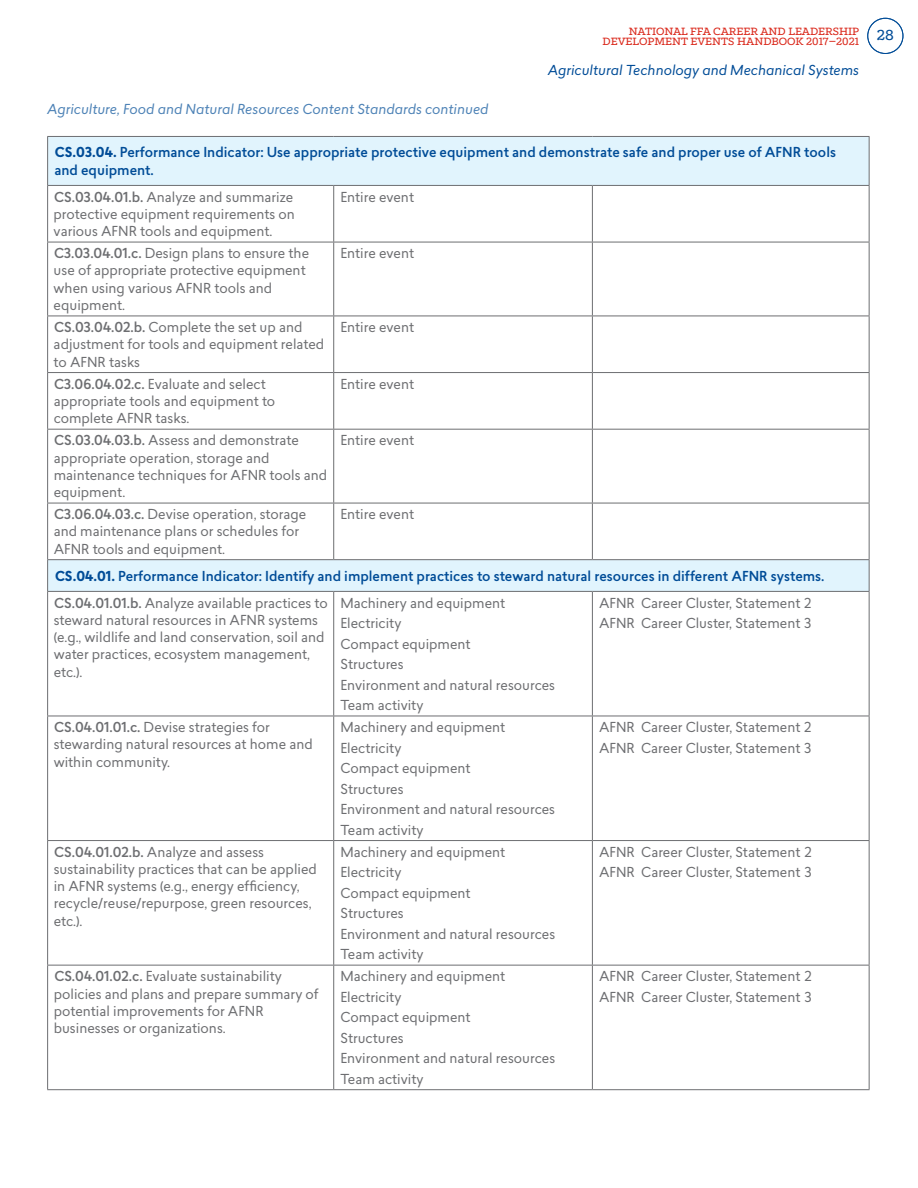
<style>
.page{position:relative;width:918px;height:1188px;background:#fff}
.page>*{position:absolute;margin:0;border:0;box-sizing:border-box;transform-origin:0 0}
.t1{font:13.5px/17.2px "Lasiver";color:#6d6e71}
.t2{font:500 13.5px/17.2px "Lasiver";color:#004c97}
.t3{font:italic 13.5px "Lasiver";color:#4d82b6}
.t4{font:italic 13.5px "Lasiver";color:#004c97}
.t5{font:500 12px/10.5px "Klinic Slab";color:#da291c}
.s1{font-weight:700}
.s2{font-weight:500}
.s3{color:#6d6e71}
.s4{font-weight:400;color:#6d6e71}
</style>
<div class="page">
<div style="left:867px;top:18px;width:36px;height:36px;border:1px solid #004c97;border-radius:50%"></div>
<svg style="left:48px;top:137px;width:821px;height:454px"></svg>
<hr style="left:47px;top:186px;width:1px;height:56px;background:#6d6e71">
<hr style="left:333px;top:186px;width:1px;height:56px;background:#6d6e71">
<hr style="left:592px;top:186px;width:1px;height:56px;background:#6d6e71">
<hr style="left:869px;top:186px;width:1px;height:56px;background:#6d6e71">
<hr style="left:47px;top:242px;width:287px;height:1px;background:#6d6e71">
<hr style="left:47px;top:242px;width:1px;height:74px;background:#6d6e71">
<hr style="left:334px;top:242px;width:258px;height:1px;background:#6d6e71">
<hr style="left:333px;top:242px;width:1px;height:74px;background:#6d6e71">
<hr style="left:592px;top:242px;width:278px;height:1px;background:#6d6e71">
<hr style="left:592px;top:242px;width:1px;height:74px;background:#6d6e71">
<hr style="left:869px;top:242px;width:1px;height:74px;background:#6d6e71">
<hr style="left:47px;top:316px;width:287px;height:1px;background:#6d6e71">
<hr style="left:47px;top:316px;width:1px;height:56px;background:#6d6e71">
<hr style="left:334px;top:316px;width:258px;height:1px;background:#6d6e71">
<hr style="left:333px;top:316px;width:1px;height:56px;background:#6d6e71">
<hr style="left:592px;top:316px;width:278px;height:1px;background:#6d6e71">
<hr style="left:592px;top:316px;width:1px;height:56px;background:#6d6e71">
<hr style="left:869px;top:316px;width:1px;height:56px;background:#6d6e71">
<hr style="left:47px;top:372px;width:287px;height:1px;background:#6d6e71">
<hr style="left:47px;top:373px;width:1px;height:56px;background:#6d6e71">
<hr style="left:334px;top:372px;width:258px;height:1px;background:#6d6e71">
<hr style="left:333px;top:373px;width:1px;height:56px;background:#6d6e71">
<hr style="left:592px;top:372px;width:278px;height:1px;background:#6d6e71">
<hr style="left:592px;top:373px;width:1px;height:56px;background:#6d6e71">
<hr style="left:869px;top:373px;width:1px;height:56px;background:#6d6e71">
<hr style="left:47px;top:429px;width:287px;height:1px;background:#6d6e71">
<hr style="left:47px;top:430px;width:1px;height:73px;background:#6d6e71">
<hr style="left:334px;top:429px;width:258px;height:1px;background:#6d6e71">
<hr style="left:333px;top:430px;width:1px;height:73px;background:#6d6e71">
<hr style="left:592px;top:429px;width:278px;height:1px;background:#6d6e71">
<hr style="left:592px;top:430px;width:1px;height:73px;background:#6d6e71">
<hr style="left:869px;top:430px;width:1px;height:73px;background:#6d6e71">
<hr style="left:47px;top:503px;width:287px;height:1px;background:#6d6e71">
<hr style="left:47px;top:503px;width:1px;height:56px;background:#6d6e71">
<hr style="left:334px;top:503px;width:258px;height:1px;background:#6d6e71">
<hr style="left:333px;top:503px;width:1px;height:56px;background:#6d6e71">
<hr style="left:592px;top:503px;width:278px;height:1px;background:#6d6e71">
<hr style="left:592px;top:503px;width:1px;height:56px;background:#6d6e71">
<hr style="left:869px;top:503px;width:1px;height:56px;background:#6d6e71">
<hr style="left:47px;top:592px;width:1px;height:124px;background:#6d6e71">
<hr style="left:333px;top:592px;width:1px;height:124px;background:#6d6e71">
<hr style="left:592px;top:592px;width:1px;height:124px;background:#6d6e71">
<hr style="left:869px;top:592px;width:1px;height:124px;background:#6d6e71">
<hr style="left:47px;top:716px;width:287px;height:1px;background:#6d6e71">
<hr style="left:47px;top:716px;width:1px;height:124px;background:#6d6e71">
<hr style="left:334px;top:716px;width:258px;height:1px;background:#6d6e71">
<hr style="left:333px;top:716px;width:1px;height:124px;background:#6d6e71">
<hr style="left:592px;top:716px;width:278px;height:1px;background:#6d6e71">
<hr style="left:592px;top:716px;width:1px;height:124px;background:#6d6e71">
<hr style="left:869px;top:716px;width:1px;height:124px;background:#6d6e71">
<hr style="left:47px;top:840px;width:287px;height:1px;background:#6d6e71">
<hr style="left:47px;top:841px;width:1px;height:124px;background:#6d6e71">
<hr style="left:334px;top:840px;width:258px;height:1px;background:#6d6e71">
<hr style="left:333px;top:841px;width:1px;height:124px;background:#6d6e71">
<hr style="left:592px;top:840px;width:278px;height:1px;background:#6d6e71">
<hr style="left:592px;top:841px;width:1px;height:124px;background:#6d6e71">
<hr style="left:869px;top:841px;width:1px;height:124px;background:#6d6e71">
<hr style="left:47px;top:965px;width:287px;height:1px;background:#6d6e71">
<hr style="left:47px;top:966px;width:1px;height:123px;background:#6d6e71">
<hr style="left:334px;top:965px;width:258px;height:1px;background:#6d6e71">
<hr style="left:333px;top:966px;width:1px;height:123px;background:#6d6e71">
<hr style="left:592px;top:965px;width:278px;height:1px;background:#6d6e71">
<hr style="left:592px;top:966px;width:1px;height:123px;background:#6d6e71">
<hr style="left:869px;top:966px;width:1px;height:123px;background:#6d6e71">
<hr style="left:47px;top:136px;width:287px;height:1px;background:#6d6e71">
<hr style="left:47px;top:137px;width:1px;height:48px;background:#6d6e71">
<hr style="left:334px;top:136px;width:258px;height:1px;background:#6d6e71">
<hr style="left:592px;top:136px;width:278px;height:1px;background:#6d6e71">
<hr style="left:869px;top:137px;width:1px;height:48px;background:#6d6e71">
<hr style="left:47px;top:185px;width:287px;height:1px;background:#6d6e71">
<hr style="left:334px;top:185px;width:258px;height:1px;background:#6d6e71">
<hr style="left:592px;top:185px;width:278px;height:1px;background:#6d6e71">
<hr style="left:47px;top:559px;width:287px;height:1px;background:#6d6e71">
<hr style="left:47px;top:560px;width:1px;height:31px;background:#6d6e71">
<hr style="left:334px;top:559px;width:258px;height:1px;background:#6d6e71">
<hr style="left:592px;top:559px;width:278px;height:1px;background:#6d6e71">
<hr style="left:869px;top:560px;width:1px;height:31px;background:#6d6e71">
<hr style="left:47px;top:591px;width:287px;height:1px;background:#6d6e71">
<hr style="left:334px;top:591px;width:258px;height:1px;background:#6d6e71">
<hr style="left:592px;top:591px;width:278px;height:1px;background:#6d6e71">
<hr style="left:47px;top:1089px;width:287px;height:1px;background:#6d6e71">
<hr style="left:334px;top:1089px;width:258px;height:1px;background:#6d6e71">
<hr style="left:592px;top:1089px;width:278px;height:1px;background:#6d6e71">
<p class="t5" style="left:603px;top:25px;width:293px;text-indent:26px">NATIONAL FFA CAREER AND LEADERSHIP<br>DEVELOPMENT EVENTS HANDBOOK 2017–2021 <sup>28</sup></p>
<p class="t3" style="left:47px;top:99px;width:443px">Agriculture, Food and Natural Resources Content Standards continued</p>
<p class="t4" style="left:548px;top:60px;width:313px">Agricultural Technology and Mechanical Systems</p>
<p class="t2" style="left:54px;top:144px;width:783px"><span class="s1">CS.03.04.</span> Performance Indicator: Use appropriate protective equipment and demonstrate safe and proper use of AFNR tools and equipment.</p>
<p class="t1" style="left:54px;top:188px;width:243px"><span class="s2">CS.03.04.01.b.</span> Analyze and summarize protective equipment requirements on various AFNR tools and equipment.</p>
<p class="t1" style="left:340px;top:188px;width:75px">Entire event</p>
<p class="t1" style="left:54px;top:244px;width:257px"><span class="s2">C3.03.04.01.c.</span> Design plans to ensure the use of appropriate protective equipment when using various AFNR tools and equipment.</p>
<p class="t1" style="left:340px;top:244px;width:75px">Entire event</p>
<p class="t1" style="left:54px;top:318px;width:272px"><span class="s2">CS.03.04.02.b.</span> Complete the set up and adjustment for tools and equipment related to AFNR tasks</p>
<p class="t1" style="left:340px;top:318px;width:75px">Entire event</p>
<p class="t1" style="left:54px;top:375px;width:223px"><span class="s2">C3.06.04.02.c.</span> Evaluate and select appropriate tools and equipment to complete AFNR tasks.</p>
<p class="t1" style="left:340px;top:375px;width:75px">Entire event</p>
<p class="t1" style="left:54px;top:432px;width:275px"><span class="s2">CS.03.04.03.b.</span> Assess and demonstrate appropriate operation, storage and maintenance techniques for AFNR tools and equipment.</p>
<p class="t1" style="left:340px;top:432px;width:75px">Entire event</p>
<p class="t1" style="left:54px;top:505px;width:254px"><span class="s2">C3.06.04.03.c.</span> Devise operation, storage and maintenance plans or schedules for<br>AFNR tools and equipment.</p>
<p class="t1" style="left:340px;top:505px;width:75px">Entire event</p>
<p class="t2" style="left:54px;top:562px;width:772px;line-height:26.8px"><span class="s1">CS.04.01.</span> Performance Indicator: Identify and implement practices to steward natural resources in different AFNR systems.<br><span class="s3">CS.04.01.01.b.</span> <span class="s4">Analyze available practices to</span></p>
<p class="t1" style="left:54px;top:611px;width:272px">steward natural resources in AFNR systems (e.g., wildlife and land conservation, soil and water practices, ecosystem management, etc.).</p>
<p class="t1" style="left:340px;top:592px;width:216px;line-height:20.5px">Machinery and equipment<br>Electricity<br>Compact equipment<br>Structures<br>Environment and natural resources<br>Team activity</p>
<p class="t1" style="left:599px;top:592px;width:215px;line-height:20.5px">AFNR Career Cluster, Statement 2<br>AFNR Career Cluster, Statement 3</p>
<p class="t1" style="left:54px;top:718px;width:261px"><span class="s2">CS.04.01.01.c.</span> Devise strategies for stewarding natural resources at home and within community.</p>
<p class="t1" style="left:340px;top:717px;width:216px;line-height:20.5px">Machinery and equipment<br>Electricity<br>Compact equipment<br>Structures<br>Environment and natural resources<br>Team activity</p>
<p class="t1" style="left:599px;top:717px;width:215px;line-height:20.5px">AFNR Career Cluster, Statement 2<br>AFNR Career Cluster, Statement 3</p>
<p class="t1" style="left:54px;top:843px;width:265px"><span class="s2">CS.04.01.02.b.</span> Analyze and assess sustainability practices that can be applied in AFNR systems (e.g., energy efficiency, recycle/reuse/repurpose, green resources, etc.).</p>
<p class="t1" style="left:340px;top:841px;width:216px;line-height:20.5px">Machinery and equipment<br>Electricity<br>Compact equipment<br>Structures<br>Environment and natural resources<br>Team activity</p>
<p class="t1" style="left:599px;top:841px;width:215px;line-height:20.5px">AFNR Career Cluster, Statement 2<br>AFNR Career Cluster, Statement 3</p>
<p class="t1" style="left:54px;top:968px;width:266px"><span class="s2">CS.04.01.02.c.</span> Evaluate sustainability policies and plans and prepare summary of potential improvements for AFNR businesses or organizations.</p>
<p class="t1" style="left:340px;top:966px;width:216px;line-height:20.5px">Machinery and equipment<br>Electricity<br>Compact equipment<br>Structures<br>Environment and natural resources<br>Team activity</p>
<p class="t1" style="left:599px;top:966px;width:215px;line-height:20.5px">AFNR Career Cluster, Statement 2<br>AFNR Career Cluster, Statement 3</p>
</div>
